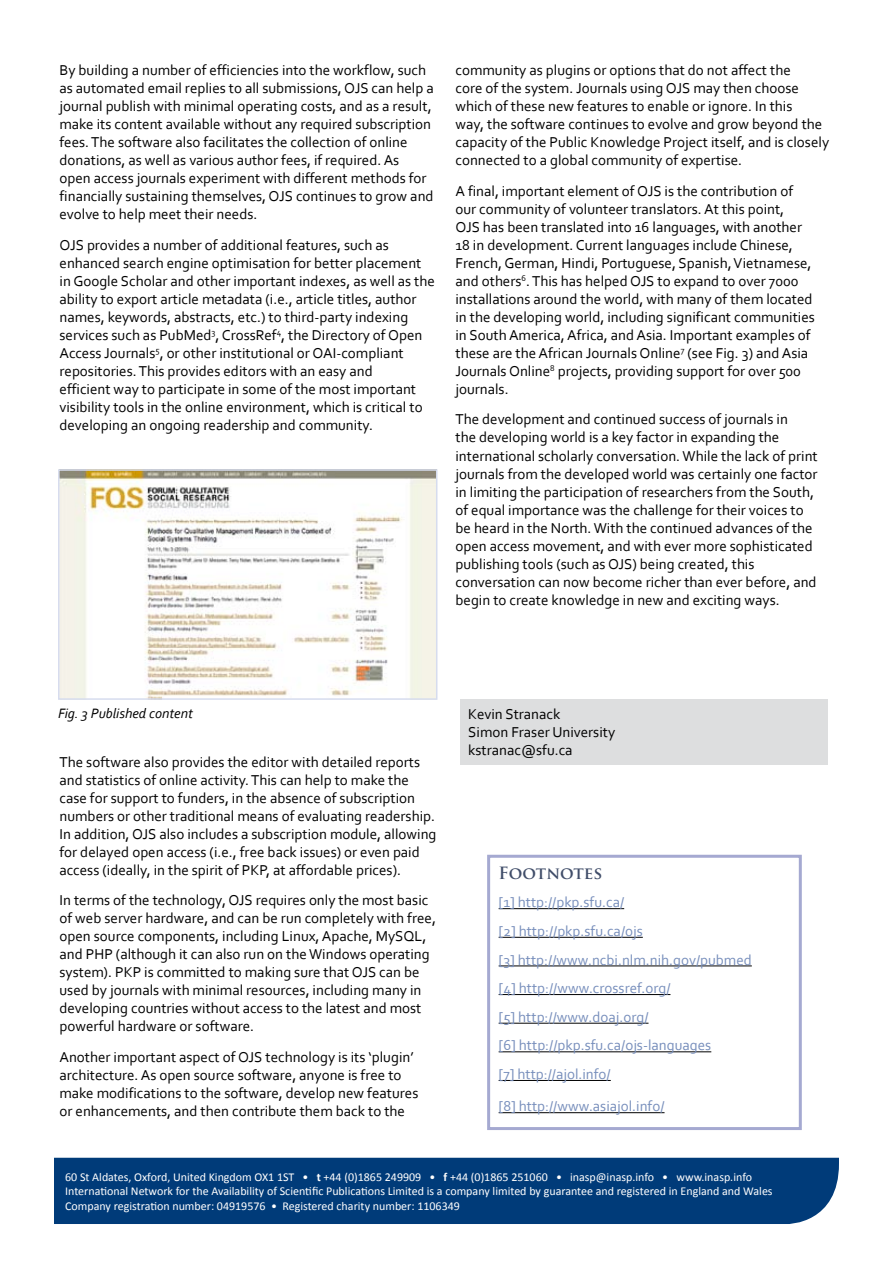
<style>
.page{position:relative;width:893px;height:1263px;background:#fff}
.page>*{position:absolute;margin:0;border:0;box-sizing:border-box;transform-origin:0 0}
.t1{font:700 16.5px "Trajan Pro";color:#404d69}
.t2{font:15px/18px "Corbel";color:#000}
.t3{font:15px/28.7px "Corbel";color:#788fbc}
.t4{font:italic 14.25px "Corbel";color:#000}
.t5{font:12px/14.4px "Calibri";color:#fff}
.s1{font-weight:700}
</style>
<div class="page">
<div style="left:54px;top:1158px;width:785px;height:66px;background:#003b79"></div>
<div style="left:65px;top:1167px;width:747px;height:43px;background:#003b79"></div>
<hr style="left:499px;top:908px;width:125px;height:1px;background:#000">
<hr style="left:499px;top:937px;width:144px;height:1px;background:#000">
<hr style="left:499px;top:965px;width:253px;height:1px;background:#000">
<hr style="left:499px;top:994px;width:171px;height:1px;background:#000">
<hr style="left:499px;top:1023px;width:149px;height:1px;background:#000">
<hr style="left:499px;top:1051px;width:212px;height:1px;background:#000">
<hr style="left:499px;top:1080px;width:112px;height:1px;background:#000">
<hr style="left:499px;top:1112px;width:165px;height:1px;background:#000">
<div style="left:487px;top:855px;width:315px;height:275px;border:3px solid #a5a9d1"></div>
<img style="left:61px;top:472px;width:373px;height:225px">
<div style="left:58px;top:469px;width:379px;height:231px;border:2px solid #d6dcee"></div>
<div style="left:460px;top:699px;width:368px;height:65px;background:#dddedf"></div>
<p class="t2" style="left:60px;top:61px;width:376px">By building a number of efficiencies into the workflow, such as automated email replies to all submissions, OJS can help a journal publish with minimal operating costs, and as a result, make its content available without any required subscription fees. The software also facilitates the collection of online donations, as well as various author fees, if required. As open access journals experiment with different methods for financially sustaining themselves, OJS continues to grow and evolve to help meet their needs.</p>
<p class="t2" style="left:60px;top:235px;width:377px">OJS provides a number of additional features, such as enhanced search engine optimisation for better placement in Google Scholar and other important indexes, as well as the ability to export article metadata (i.e., article titles, author names, keywords, abstracts, etc.) to third-party indexing services such as PubMed<sup>3</sup>, CrossRef<sup>4</sup>, the Directory of Open Access Journals<sup>5</sup>, or other institutional or OAI-compliant repositories. This provides editors with an easy and<br>efficient way to participate in some of the most important visibility tools in the online environment, which is critical to developing an ongoing readership and community.</p>
<p class="t2" style="left:455px;top:61px;width:375px">community as plugins or options that do not affect the<br>core of the system. Journals using OJS may then choose which of these new features to enable or ignore. In this<br>way, the software continues to evolve and grow beyond the capacity of the Public Knowledge Project itself, and is closely connected to a global community of expertise.</p>
<p class="t2" style="left:455px;top:181px;width:361px">A final, important element of OJS is the contribution of our community of volunteer translators. At this point,<br>OJS has been translated into 16 languages, with another 18 in development. Current languages include Chinese, French, German, Hindi, Portuguese, Spanish, Vietnamese, and others<sup>6</sup>. This has helped OJS to expand to over 7000 installations around the world, with many of them located in the developing world, including significant communities in South America, Africa, and Asia. Important examples of these are the African Journals Online<sup>7</sup> (see Fig. 3) and Asia Journals Online<sup>8</sup> projects, providing support for over 500 journals.</p>
<p class="t2" style="left:455px;top:410px;width:364px">The development and continued success of journals in<br>the developing world is a key factor in expanding the international scholarly conversation. While the lack of print journals from the developed world was certainly one factor in limiting the participation of researchers from the South, of equal importance was the challenge for their voices to be heard in the North. With the continued advances of the open access movement, and with ever more sophisticated publishing tools (such as OJS) being created, this conversation can now become richer than ever before, and begin to create knowledge in new and exciting ways.</p>
<p class="t4" style="left:58px;top:704px;width:136px">Fig. 3 Published content</p>
<p class="t2" style="left:468px;top:704px;width:148px">Kevin Stranack<br>Simon Fraser University kstranac@sfu.ca</p>
<p class="t2" style="left:60px;top:752px;width:378px">The software also provides the editor with detailed reports and statistics of online activity. This can help to make the case for support to funders, in the absence of subscription numbers or other traditional means of evaluating readership.<br>In addition, OJS also includes a subscription module, allowing for delayed open access (i.e., free back issues) or even paid access (ideally, in the spirit of PKP, at affordable prices).</p>
<p class="t2" style="left:60px;top:891px;width:378px">In terms of the technology, OJS requires only the most basic of web server hardware, and can be run completely with free, open source components, including Linux, Apache, MySQL, and PHP (although it can also run on the Windows operating system). PKP is committed to making sure that OJS can be used by journals with minimal resources, including many in developing countries without access to the latest and most powerful hardware or software.</p>
<p class="t2" style="left:60px;top:1048px;width:360px">Another important aspect of OJS technology is its ‘plugin’ architecture. As open source software, anyone is free to make modifications to the software, develop new features or enhancements, and then contribute them back to the</p>
<p class="t1" style="left:499px;top:862px;width:105px">Footnotes</p>
<p class="t3" style="left:499px;top:887px;width:255px">[1] http://pkp.sfu.ca/<br>[2] http://pkp.sfu.ca/ojs<br>[3] http://www.ncbi.nlm.nih.gov/pubmed [4] http://www.crossref.org/<br>[5] http://www.doaj.org/<br>[6] http://pkp.sfu.ca/ojs-languages<br>[7] http://ajol.info/</p>
<p class="t3" style="left:499px;top:1092px;width:167px">[8] http://www.asiajol.info/</p>
<p class="t5" style="left:65px;top:1170px;width:709px">60 St Aldates, Oxford, United Kingdom OX1 1ST • <span class="s1">t</span> +44 (0)1865 249909 • <span class="s1">f</span> +44 (0)1865 251060 • inasp@inasp.info • www.inasp.info<br>International Network for the Availability of Scientific Publications Limited is a company limited by guarantee and registered in England and Wales<br>Company registration number: 04919576 • Registered charity number: 1106349</p>
</div>
